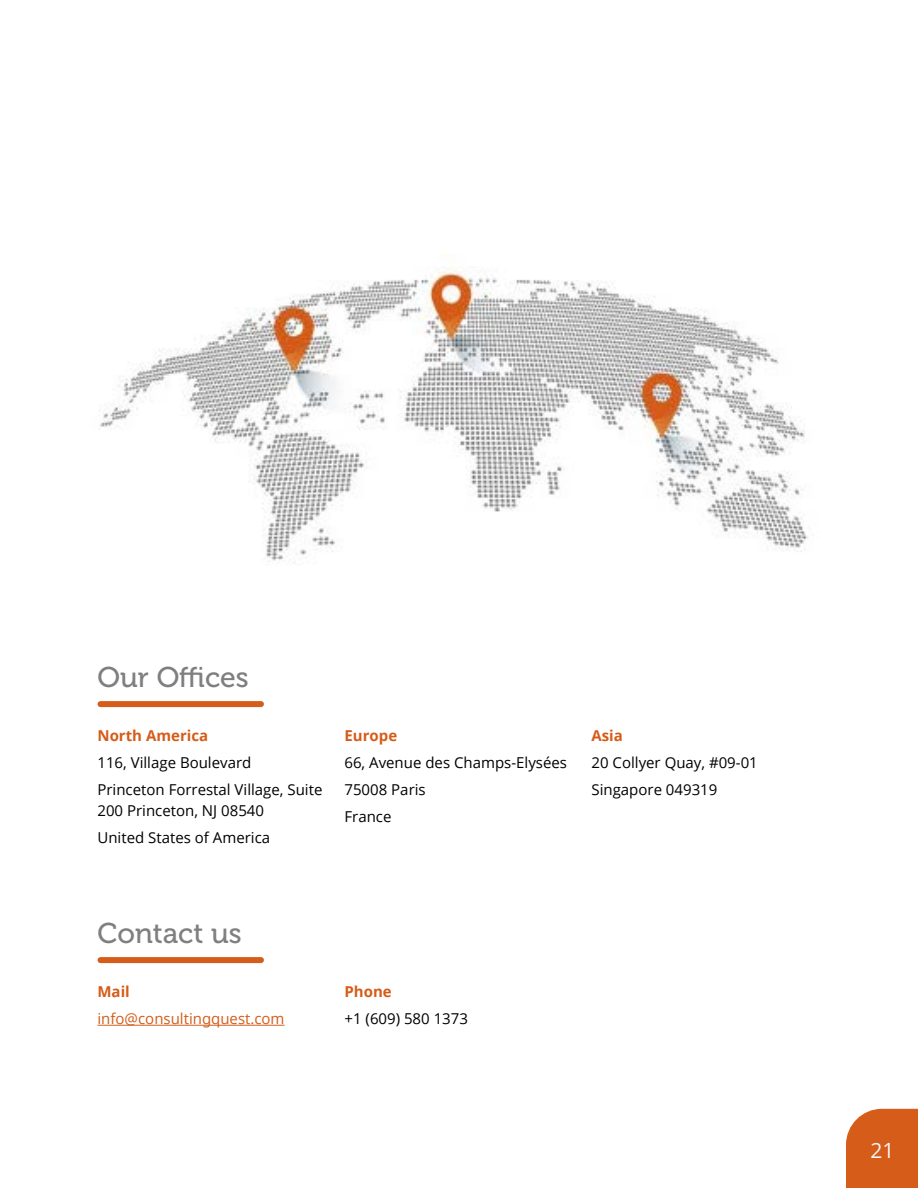
<style>
.page{position:relative;width:918px;height:1188px;background:#fff}
.page>*{position:absolute;margin:0;border:0;box-sizing:border-box;transform-origin:0 0}
.t1{font:28.5px "Museo 500";color:#7f7f7f}
.t2{font:21px "Open Sans";color:#f7f7f7}
.t3{font:15px/27px "Open Sans";color:#000}
.t4{font:700 15px "Open Sans";color:#d55c19}
.t5{font:15px "Open Sans";color:#d55c19}
</style>
<div class="page">
<div style="left:846px;top:1109px;width:72px;height:79px;background:#d55c19"></div>
<img style="left:99px;top:253px;width:709px;height:309px">
<hr style="left:98px;top:1025px;width:187px;height:1px;background:#d55c19">
<div style="left:100px;top:701px;width:161px;height:6px;background:#d55c19"></div>
<div style="left:100px;top:957px;width:161px;height:6px;background:#d55c19"></div>
<h1 class="t1" style="left:98px;top:662px;width:153px">Our Offices</h1>
<p class="t4" style="left:98px;top:725px;width:112px">North America</p>
<p class="t3" style="left:98px;top:749px;width:226px">116, Village Boulevard<br>Princeton Forrestal Village, Suite</p>
<p class="t3" style="left:98px;top:797px;width:174px">200 Princeton, NJ 08540<br>United States of America</p>
<p class="t4" style="left:345px;top:725px;width:54px">Europe</p>
<p class="t3" style="left:345px;top:749px;width:224px">66, Avenue des Champs-Elysées<br>75008 Paris<br>France</p>
<p class="t4" style="left:592px;top:725px;width:33px">Asia</p>
<p class="t3" style="left:592px;top:749px;width:168px">20 Collyer Quay, #09-01<br>Singapore 049319</p>
<h1 class="t1" style="left:98px;top:918px;width:146px">Contact us</h1>
<p class="t4" style="left:98px;top:981px;width:34px">Mail</p>
<p class="t5" style="left:98px;top:1008px;width:189px">info@consultingquest.com</p>
<p class="t4" style="left:345px;top:981px;width:49px">Phone</p>
<p class="t3" style="left:345px;top:1005px;width:125px">+1 (609) 580 1373</p>
<h2 class="t2" style="left:870px;top:1136px;width:26px">21</h2>
</div>
